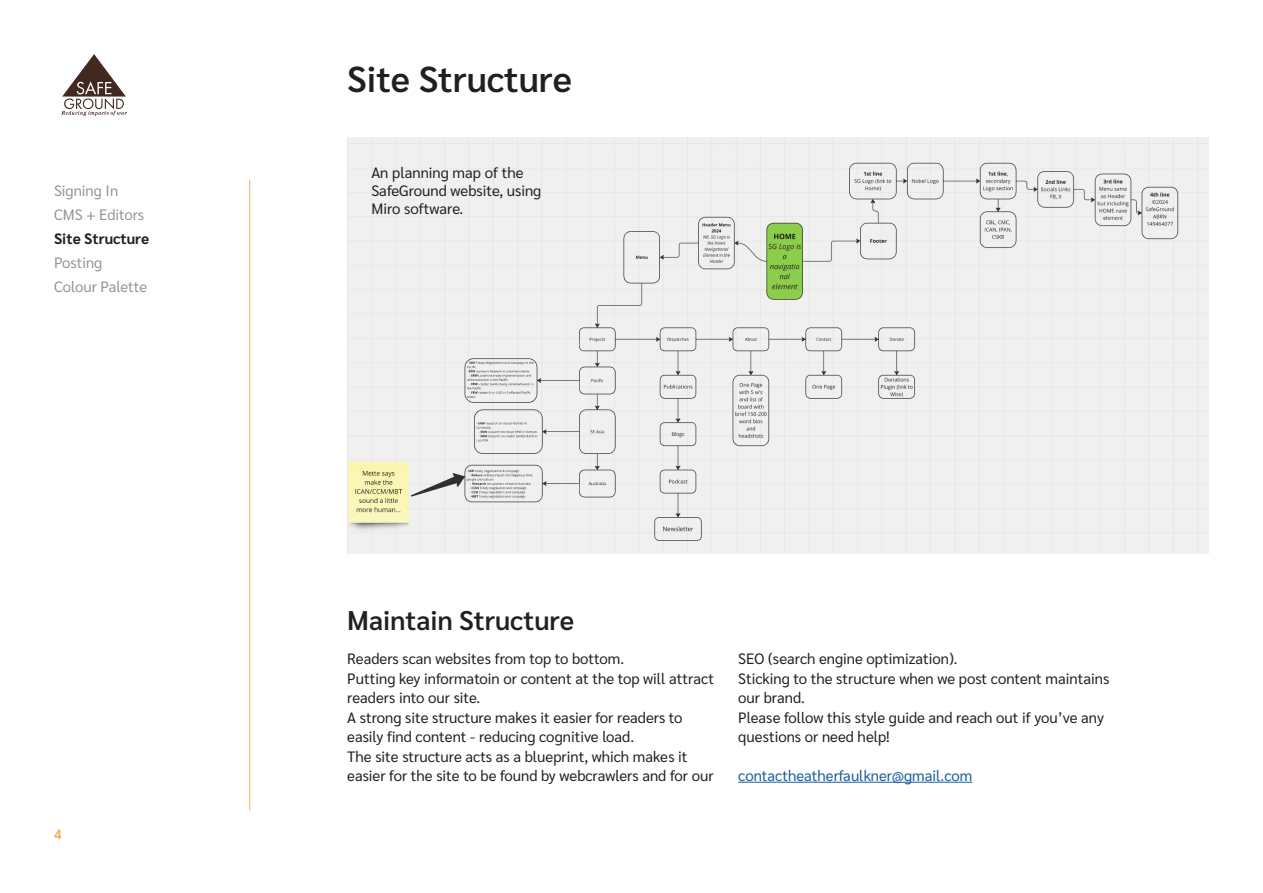
<style>
.page{position:relative;width:1263px;height:893px;background:#fff}
.page>*{position:absolute;margin:0;border:0;box-sizing:border-box;transform-origin:0 0}
.t1{font:600 36px "Sarabun";color:#231f20}
.t2{font:600 27px "Sarabun";color:#231f20}
.Body_text{font:15px/19.5px "Sarabun";color:#231f20}
.Sub_Headline_10{font:15px/18px "Sarabun";color:#231f20}
.Side_bar{font:15px "Sarabun";color:#939598}
.Body_text-2{font:15px "Sarabun";color:#175d9e}
.t3{font:700 15px "Sarabun";color:#231f20}
.t4{font:700 13.5px "Sarabun";color:#f7ad5f}
</style>
<div class="page">
<svg style="left:61px;top:54px;width:66px;height:62px"></svg>
<hr style="left:249px;top:180px;width:1px;height:630px;background:#f7ad5f">
<hr style="left:738px;top:782px;width:234px;height:1px;background:#175d9e">
<div style="left:347px;top:138px;width:862px;height:416px;background:#f0f0f0"></div>
<p class="Side_bar" style="left:54px;top:182px;width:66px">Signing In</p>
<p class="Side_bar" style="left:54px;top:206px;width:92px">CMS + Editors</p>
<p class="t3" style="left:54px;top:230px;width:97px">Site Structure</p>
<p class="Side_bar" style="left:54px;top:254px;width:50px">Posting</p>
<p class="Side_bar" style="left:54px;top:278px;width:95px">Colour Palette</p>
<p class="t4" style="left:54px;top:826px;width:9px">4</p>
<h1 class="t1" style="left:347px;top:59px;width:226px">Site Structure</h1>
<p class="Sub_Headline_10" style="left:371px;top:164px;width:171px">An planning map of the<br>SafeGround website, using<br>Miro software.</p>
<h2 class="t2" style="left:347px;top:605px;width:228px">Maintain Structure</h2>
<p class="Body_text" style="left:347px;top:649px;width:278px">Readers scan websites from top to bottom.</p>
<p class="Body_text" style="left:347px;top:669px;width:368px">Putting key informatoin or content at the top will attract readers into our site.</p>
<p class="Body_text" style="left:347px;top:708px;width:337px">A strong site structure makes it easier for readers to easily find content - reducing cognitive load.</p>
<p class="Body_text" style="left:347px;top:747px;width:368px">The site structure acts as a blueprint, which makes it easier for the site to be found by webcrawlers and for our</p>
<p class="Body_text" style="left:738px;top:649px;width:221px">SEO (search engine optimization).</p>
<p class="Body_text" style="left:738px;top:669px;width:373px">Sticking to the structure when we post content maintains our brand.</p>
<p class="Body_text" style="left:738px;top:708px;width:367px">Please follow this style guide and reach out if you’ve any questions or need help!</p>
<p class="Body_text-2" style="left:738px;top:767px;width:236px">contactheatherfaulkner@gmail.com</p>
</div>
